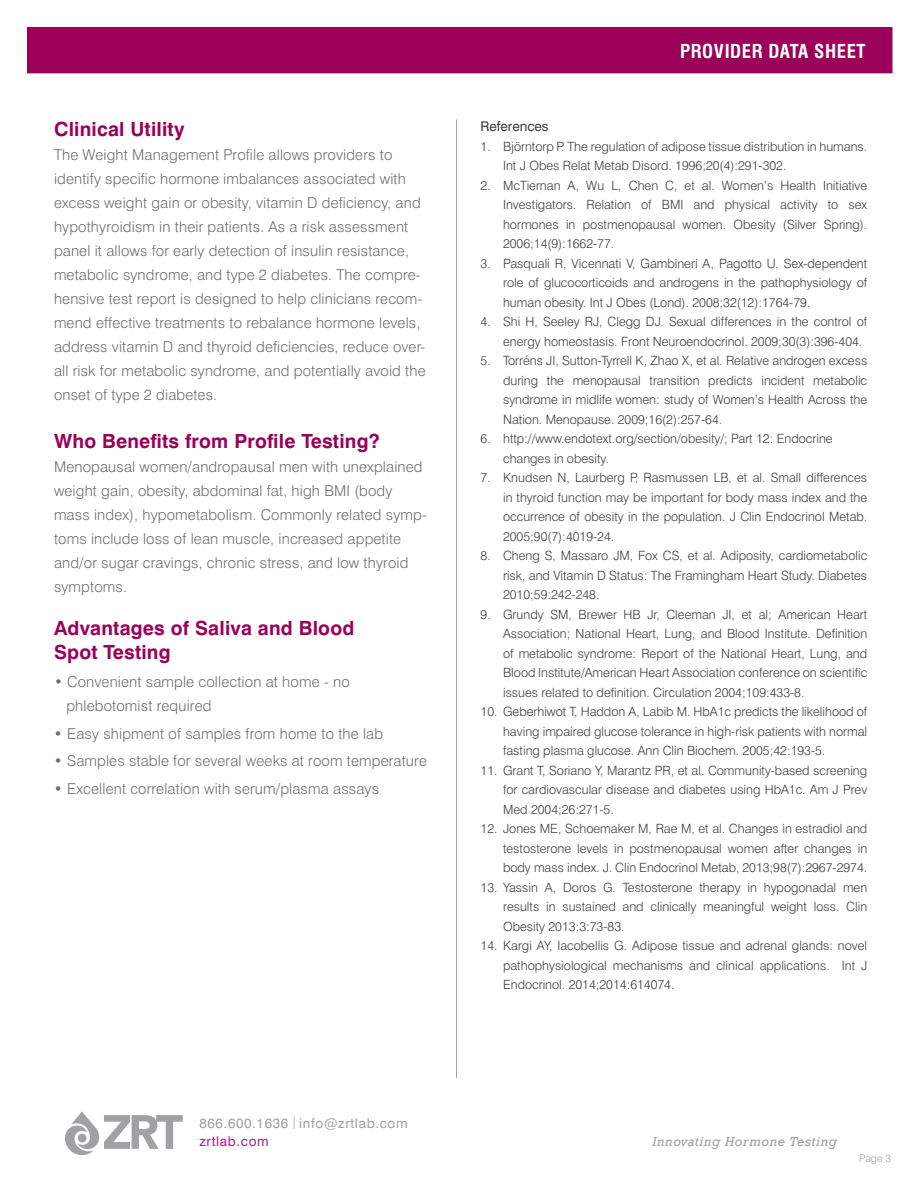
<style>
.page{position:relative;width:918px;height:1188px;background:#fff}
.page>*{position:absolute;margin:0;border:0;box-sizing:border-box;transform-origin:0 0}
.t1{font:700 19.5px/24px "Swiss 721 BT";letter-spacing:.01em;color:#9c0159}
.t2{font:700 condensed 18.75px "Swiss 721 BT";letter-spacing:.03em;color:#fff}
.t3{font:300 15px/24px "Swiss 721 BT";letter-spacing:.01em;color:#6c6d70}
.t4{font:13.5px "Swiss 721 BT";letter-spacing:.05em;color:#a1a1a5}
.t5{font:italic 13.5px "Rockwell";letter-spacing:.05em;color:#a1a1a5}
.t6{font:13.5px "Swiss 721 BT";color:#3e3e3f}
.t7{font:13.5px "Swiss 721 BT";letter-spacing:.05em;color:#b61a8b}
.t8{font:300 12.75px/19.5px "Swiss 721 BT";color:#3e3e3f;text-align:justify}
.t9{font:300 10.5px "Swiss 721 BT";color:#a1a1a5}
</style>
<div class="page">
<div style="left:27px;top:27px;width:865px;height:46px;background:#9c0159"></div>
<hr style="left:456px;top:120px;width:1px;height:958px;background:#a1a1a5">
<svg style="left:65px;top:1111px;width:118px;height:44px"></svg>
<p class="t1" style="left:54px;top:117px;width:132px">Clinical Utility</p>
<p class="t3" style="left:54px;top:143px;width:373px">The Weight Management Profile allows providers to identify specific hormone imbalances associated with excess weight gain or obesity, vitamin D deficiency, and hypothyroidism in their patients. As a risk assessment panel it allows for early detection of insulin resistance, metabolic syndrome, and type 2 diabetes. The compre&shy;hensive test report is designed to help clinicians recom&shy;mend effective treatments to rebalance hormone levels, address vitamin D and thyroid deficiencies, reduce over&shy;all risk for metabolic syndrome, and potentially avoid the onset of type 2 diabetes.</p>
<p class="t1" style="left:54px;top:428px;width:327px">Who Benefits from Profile Testing?</p>
<p class="t3" style="left:54px;top:454px;width:375px">Menopausal women/andropausal men with unexplained weight gain, obesity, abdominal fat, high BMI (body mass index), hypometabolism. Commonly related symp&shy;toms include loss of lean muscle, increased appetite and/or sugar cravings, chronic stress, and low thyroid symptoms.</p>
<p class="t1" style="left:54px;top:616px;width:302px">Advantages of Saliva and Blood<br>Spot Testing</p>
<p class="t3" style="left:66px;top:669px;width:285px;text-indent:-12px">• Convenient sample collection at home - no phlebotomist required</p>
<p class="t3" style="left:54px;top:721px;width:331px">• Easy shipment of samples from home to the lab</p>
<p class="t3" style="left:54px;top:749px;width:374px">• Samples stable for several weeks at room temperature</p>
<p class="t3" style="left:54px;top:777px;width:327px">• Excellent correlation with serum/plasma assays</p>
<p class="t4" style="left:199px;top:1115px;width:210px">866.600.1636 info@zrtlab.com</p>
<p class="t7" style="left:199px;top:1133px;width:71px">zrtlab.com</p>
<p class="t2" style="left:680px;top:40px;width:187px">PROVIDER DATA SHEET</p>
<p class="t6" style="left:481px;top:118px;width:70px">References</p>
<p class="t8" style="left:503px;top:136px;width:366px;text-indent:-22px">1. Björntorp P. The regulation of adipose tissue distribution in humans.<br>Int J Obes Relat Metab Disord. 1996;20(4):291-302.</p>
<p class="t8" style="left:503px;top:175px;width:366px;text-indent:-22px">2. McTiernan A, Wu L, Chen C, et al. Women’s Health Initiative Investigators. Relation of BMI and physical activity to sex hormones in postmenopausal women. Obesity (Silver Spring).<br>2006;14(9):1662-77.</p>
<p class="t8" style="left:503px;top:253px;width:366px;text-indent:-22px">3. Pasquali R, Vicennati V, Gambineri A, Pagotto U. Sex-dependent role of glucocorticoids and androgens in the pathophysiology of human obesity. Int J Obes (Lond). 2008;32(12):1764-79.</p>
<p class="t8" style="left:503px;top:312px;width:366px;text-indent:-22px">4. Shi H, Seeley RJ, Clegg DJ. Sexual differences in the control of energy homeostasis. Front Neuroendocrinol. 2009;30(3):396-404.</p>
<p class="t8" style="left:503px;top:351px;width:366px;text-indent:-22px">5. Torréns JI, Sutton-Tyrrell K, Zhao X, et al. Relative androgen excess during the menopausal transition predicts incident metabolic syndrome in midlife women: study of Women’s Health Across the Nation. Menopause. 2009;16(2):257-64.</p>
<p class="t8" style="left:503px;top:429px;width:331px;text-indent:-22px">6. http://www.endotext.org/section/obesity/; Part 12: Endocrine changes in obesity.</p>
<p class="t8" style="left:503px;top:468px;width:366px;text-indent:-22px">7. Knudsen N, Laurberg P, Rasmussen LB, et al. Small differences in thyroid function may be important for body mass index and the occurrence of obesity in the population. J Clin Endocrinol Metab.<br>2005;90(7):4019-24.</p>
<p class="t8" style="left:503px;top:546px;width:366px;text-indent:-22px">8. Cheng S, Massaro JM, Fox CS, et al. Adiposity, cardiometabolic risk, and Vitamin D Status: The Framingham Heart Study. Diabetes 2010;59:242-248.</p>
<p class="t8" style="left:503px;top:604px;width:366px;text-indent:-22px">9. Grundy SM, Brewer HB Jr, Cleeman JI, et al; American Heart Association; National Heart, Lung, and Blood Institute. Definition of metabolic syndrome: Report of the National Heart, Lung, and Blood Institute/American Heart Association conference on scientific issues related to definition. Circulation 2004;109:433-8.</p>
<p class="t8" style="left:503px;top:702px;width:366px;text-indent:-22px">10. Geberhiwot T, Haddon A, Labib M. HbA1c predicts the likelihood of having impaired glucose tolerance in high-risk patients with normal fasting plasma glucose. Ann Clin Biochem. 2005;42:193-5.</p>
<p class="t8" style="left:503px;top:760px;width:366px;text-indent:-22px">11. Grant T, Soriano Y, Marantz PR, et al. Community-based screening for cardiovascular disease and diabetes using HbA1c. Am J Prev Med 2004;26:271-5.</p>
<p class="t8" style="left:503px;top:819px;width:366px;text-indent:-22px">12. Jones ME, Schoemaker M, Rae M, et al. Changes in estradiol and testosterone levels in postmenopausal women after changes in body mass index. J. Clin Endocrinol Metab, 2013;98(7):2967-2974.</p>
<p class="t8" style="left:503px;top:877px;width:366px;text-indent:-22px">13. Yassin A, Doros G. Testosterone therapy in hypogonadal men results in sustained and clinically meaningful weight loss. Clin Obesity 2013;3:73-83.</p>
<p class="t8" style="left:503px;top:936px;width:366px;text-indent:-22px">14. Kargi AY, Iacobellis G. Adipose tissue and adrenal glands: novel pathophysiological mechanisms and clinical applications. Int J Endocrinol. 2014;2014:614074.</p>
<p class="t5" style="left:652px;top:1133px;width:186px">Innovating Hormone Testing</p>
<p class="t9" style="left:859px;top:1152px;width:33px">Page 3</p>
</div>
